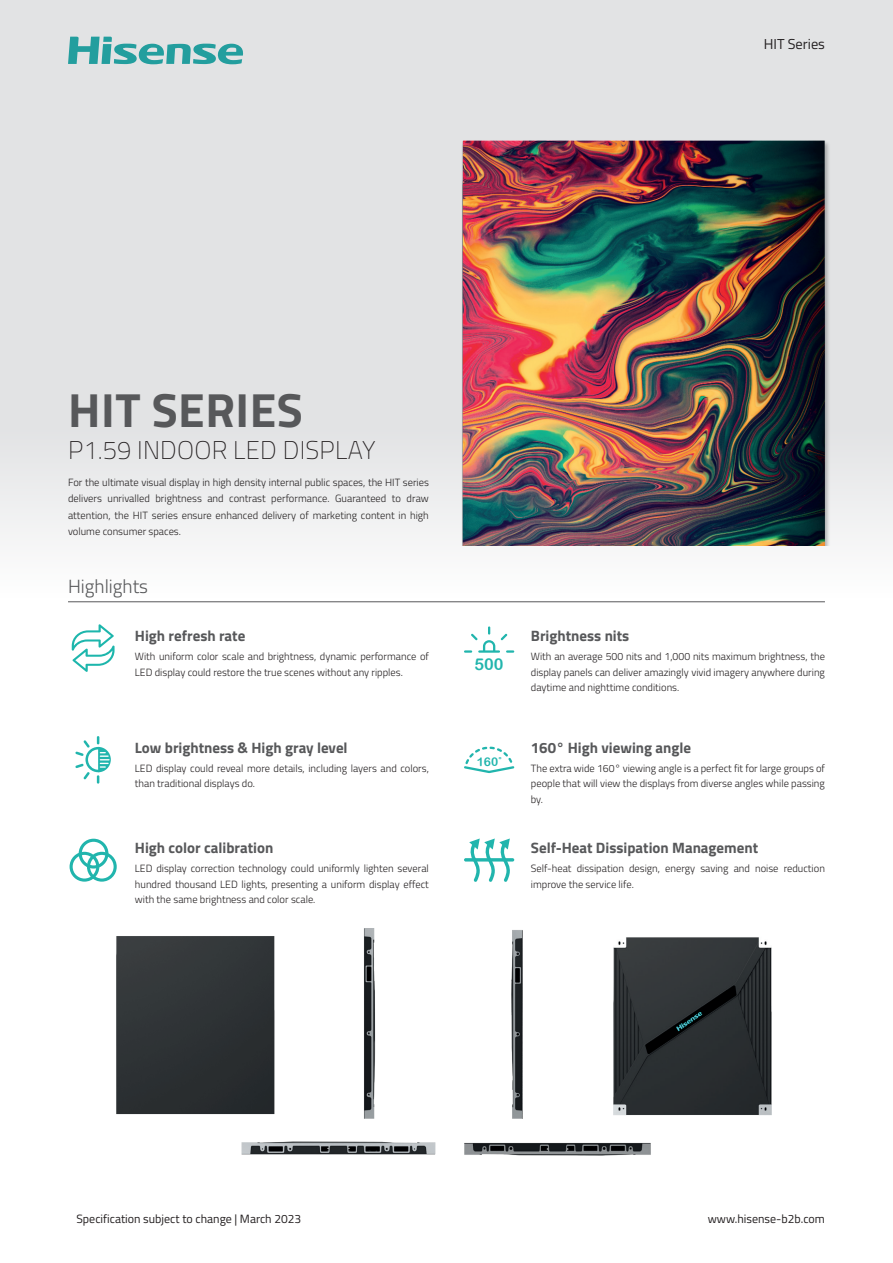
<style>
.page{position:relative;width:893px;height:1263px;background:#fff}
.page>*{position:absolute;margin:0;border:0;box-sizing:border-box;transform-origin:0 0}
.t1{font:700 48px "Titillium Web";letter-spacing:.01em;color:#57585a}
.t2{font:200 25.65px "Titillium Web";letter-spacing:.01em;color:#231f20}
.t3{font:300 19.05px "Titillium Web";color:#57585a}
.t4{font:16.35px "Arial Rounded MT Bold";color:#21b5ad}
.t5{font:700 15px "Titillium Web";color:#57585a}
.t6{font:14.4px "Titillium Web";color:#231f20}
.t7{font:12px "Titillium Web";color:#231f20}
.t8{font:12px "Arial Rounded MT Bold";color:#21b5ad}
.t9{font:300 10.5px/15.3px "Titillium Web";color:#231f20;text-align:justify}
</style>
<div class="page">
<div style="left:0;top:0;width:892px;height:703px;background:linear-gradient(to bottom,#d9dbdc,#fafafa)"></div>
<svg style="left:68px;top:37px;width:177px;height:27px"></svg>
<svg style="left:72px;top:624px;width:43px;height:48px"></svg>
<svg style="left:464px;top:626px;width:50px;height:27px"></svg>
<svg style="left:75px;top:736px;width:36px;height:48px"></svg>
<svg style="left:464px;top:747px;width:50px;height:26px"></svg>
<div style="left:79px;top:839px;width:29px;height:29px;border:3px solid #21b5ad;border-radius:50%"></div>
<div style="left:70px;top:852px;width:29px;height:30px;border:3px solid #21b5ad;border-radius:50%"></div>
<div style="left:87px;top:852px;width:30px;height:30px;border:3px solid #21b5ad;border-radius:50%"></div>
<svg style="left:469px;top:838px;width:43px;height:44px"></svg>
<hr style="left:464px;top:858px;width:50px;height:3px;background:#21b5ad;border-radius:2px">
<hr style="left:68px;top:601px;width:757px;height:1px;background:#57585a">
<img style="left:116px;top:936px;width:159px;height:179px">
<img style="left:241px;top:1141px;width:410px;height:15px">
<img style="left:511px;top:930px;width:12px;height:189px">
<img style="left:364px;top:928px;width:12px;height:191px">
<img style="left:613px;top:937px;width:159px;height:178px">
<img style="left:451px;top:111px;width:385px;height:434px">
<h3 class="t6" style="left:764px;top:34px;width:63px">HIT Series</h3>
<h1 class="t1" style="left:68px;top:373px;width:236px">HIT SERIES</h1>
<h2 class="t2" style="left:68px;top:432px;width:309px">P1.59 INDOOR LED DISPLAY</h2>
<p class="t9" style="left:68px;top:473px;width:362px;line-height:16.5px">For the ultimate visual display in high density internal public spaces, the HIT series delivers unrivalled brightness and contrast performance. Guaranteed to draw attention, the HIT series ensure enhanced delivery of marketing content in high volume consumer spaces.</p>
<h3 class="t3" style="left:68px;top:572px;width:82px">Highlights</h3>
<h3 class="t5" style="left:135px;top:625px;width:112px">High refresh rate</h3>
<p class="t9" style="left:135px;top:648px;width:296px">With uniform color scale and brightness, dynamic performance of<br>LED display could restore the true scenes without any ripples.</p>
<h3 class="t5" style="left:135px;top:736px;width:214px">Low brightness &amp; High gray level</h3>
<p class="t9" style="left:135px;top:760px;width:296px">LED display could reveal more details, including layers and colors, than traditional displays do.</p>
<h3 class="t5" style="left:135px;top:837px;width:140px">High color calibration</h3>
<p class="t9" style="left:135px;top:860px;width:296px">LED display correction technology could uniformly lighten several hundred thousand LED lights, presenting a uniform display effect with the same brightness and color scale.</p>
<h3 class="t4" style="left:475px;top:654px;width:31px">500</h3>
<p class="t8" style="left:477px;top:754px;width:27px">160˚</p>
<h3 class="t5" style="left:531px;top:625px;width:100px">Brightness nits</h3>
<p class="t9" style="left:531px;top:648px;width:296px">With an average 500 nits and 1,000 nits maximum brightness, the display panels can deliver amazingly vivid imagery anywhere during daytime and nighttime conditions.</p>
<h3 class="t5" style="left:531px;top:736px;width:162px">160° High viewing angle</h3>
<p class="t9" style="left:531px;top:760px;width:296px">The extra wide 160° viewing angle is a perfect fit for large groups of people that will view the displays from diverse angles while passing by.</p>
<h3 class="t5" style="left:531px;top:837px;width:229px">Self-Heat Dissipation Management</h3>
<p class="t9" style="left:531px;top:860px;width:296px">Self-heat dissipation design, energy saving and noise reduction improve the service life.</p>
<p class="t7" style="left:76px;top:1209px;width:226px">Specification subject to change | March 2023</p>
<p class="t7" style="left:708px;top:1209px;width:119px">www.hisense-b2b.com</p>
</div>
